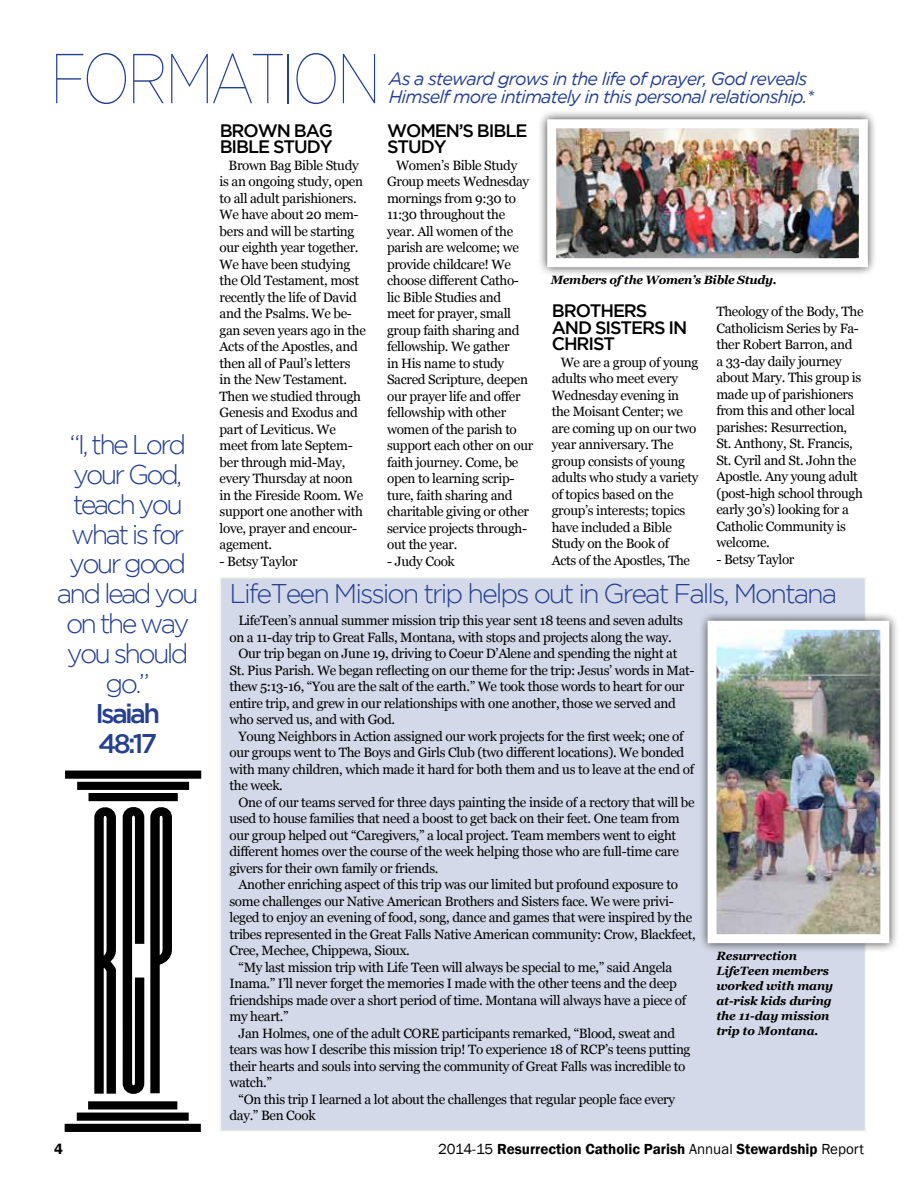
<style>
.page{position:relative;width:918px;height:1188px;background:#fff}
.page>*{position:absolute;margin:0;border:0;box-sizing:border-box;transform-origin:0 0}
.t1{font:100 70.5px "Gotham";letter-spacing:-.05em;color:#25408f;scale:.8 1}
.t2{font:300 27px/30px "Gotham";letter-spacing:-.1em;color:#25408f;text-align:center}
.t3{font:300 27px "Gotham";letter-spacing:-.075em;color:#25408f}
.t4{font:500 27px/30px "Gotham";letter-spacing:-.1em;color:#25408f}
.t5{font:italic 18px/18px "Gotham";letter-spacing:-.05em;color:#25408f}
.t6{font:500 18px/16.5px "Gotham";letter-spacing:-.06em;color:#000}
.t7{font:600 15px "Franklin Gothic";color:#000}
.t8{font:13.5px/16.5px "Georgia";letter-spacing:-.025em;color:#000}
.t9{font:italic 700 12px/15px "Georgia";letter-spacing:-.01em;color:#000}
.s1{font-weight:400}
</style>
<div class="page">
<div style="left:220px;top:577px;width:646px;height:555px;background:#d4d9e9"></div>
<div style="left:89px;top:793px;width:89px;height:8px;background:#000"></div>
<div style="left:77px;top:781px;width:112px;height:9px;background:#000"></div>
<div style="left:65px;top:770px;width:136px;height:9px;background:#000"></div>
<div style="left:88px;top:1101px;width:89px;height:9px;background:#000"></div>
<div style="left:77px;top:1112px;width:112px;height:9px;background:#000"></div>
<div style="left:65px;top:1123px;width:136px;height:9px;background:#000"></div>
<svg style="left:88px;top:809px;width:89px;height:293px"></svg>
<div style="left:537px;top:109px;width:341px;height:168px;background:#000;opacity:.75"></div>
<img style="left:557px;top:129px;width:301px;height:128px">
<div style="left:547px;top:119px;width:321px;height:148px;border:9px solid #fff"></div>
<div style="left:698px;top:611px;width:201px;height:342px;background:#000;opacity:.75"></div>
<img style="left:718px;top:631px;width:161px;height:302px">
<div style="left:708px;top:621px;width:181px;height:322px;border:9px solid #fff"></div>
<h1 class="t1" style="left:50px;top:41px;width:415px">FORMATION</h1>
<h3 class="t5" style="left:389px;top:70px;width:427px">As a steward grows in the life of prayer, God reveals<br>Himself more intimately in this personal relationship.*</h3>
<h2 class="t2" style="left:57px;top:429px;width:143px">“I, the Lord your God, teach you what is for your good and lead you on the way you should go.”</h2>
<h2 class="t4" style="left:95px;top:698px;width:66px">ISAIAH<br>48:17</h2>
<h3 class="t6" style="left:387px;top:122px;width:139px">WOMEN’S BIBLE<br>STUDY</h3>
<p class="t8" style="left:387px;top:157px;width:148px;text-indent:9px">Women’s Bible Study<br>Group meets Wednesday mornings from 9:30 to<br>11:30 throughout the year. All women of the parish are welcome; we provide childcare! We choose different Catho&shy;lic Bible Studies and<br>meet for prayer, small group faith sharing and fellowship. We gather<br>in His name to study<br>Sacred Scripture, deepen our prayer life and offer fellowship with other women of the parish to support each other on our faith journey. Come, be open to learning scrip&shy;ture, faith sharing and charitable giving or other service projects through&shy;out the year.</p>
<p class="t8" style="left:387px;top:553px;width:69px">- Judy Cook</p>
<h2 class="t3" style="left:230px;top:579px;width:609px">LifeTeen Mission trip helps out in Great Falls, Montana</h2>
<p class="t8" style="left:238px;top:613px;width:446px">LifeTeen’s annual summer mission trip this year sent 18 teens and seven adults</p>
<p class="t8" style="left:229px;top:629px;width:444px">on a 11-day trip to Great Falls, Montana, with stops and projects along the way.</p>
<p class="t8" style="left:238px;top:646px;width:440px">Our trip began on June 19, driving to Coeur D’Alene and spending the night at</p>
<p class="t8" style="left:229px;top:662px;width:467px">St. Pius Parish. We began reflecting on our theme for the trip: Jesus’ words in Mat-</p>
<p class="t8" style="left:229px;top:679px;width:456px">thew 5:13-16, “You are the salt of the earth.” We took those words to heart for our</p>
<p class="t8" style="left:229px;top:695px;width:448px">entire trip, and grew in our relationships with one another, those we served and</p>
<p class="t8" style="left:229px;top:712px;width:167px">who served us, and with God.</p>
<p class="t8" style="left:238px;top:728px;width:446px">Young Neighbors in Action assigned our work projects for the first week; one of</p>
<p class="t8" style="left:229px;top:745px;width:456px">our groups went to The Boys and Girls Club (two different locations). We bonded</p>
<p class="t8" style="left:229px;top:761px;width:466px">with many children, which made it hard for both them and us to leave at the end of</p>
<p class="t8" style="left:229px;top:778px;width:55px">the week.</p>
<p class="t8" style="left:238px;top:794px;width:458px">One of our teams served for three days painting the inside of a rectory that will be</p>
<p class="t8" style="left:229px;top:811px;width:452px">used to house families that need a boost to get back on their feet. One team from</p>
<p class="t8" style="left:229px;top:827px;width:448px">our group helped out “Caregivers,” a local project. Team members went to eight</p>
<p class="t8" style="left:229px;top:844px;width:451px">different homes over the course of the week helping those who are full-time care</p>
<p class="t8" style="left:229px;top:860px;width:211px">givers for their own family or friends.</p>
<p class="t8" style="left:238px;top:877px;width:441px">Another enriching aspect of this trip was our limited but profound exposure to</p>
<p class="t8" style="left:229px;top:893px;width:446px">some challenges our Native American Brothers and Sisters face. We were privi-</p>
<p class="t8" style="left:229px;top:910px;width:464px">leged to enjoy an evening of food, song, dance and games that were inspired by the</p>
<p class="t8" style="left:229px;top:926px;width:468px">tribes represented in the Great Falls Native American community: Crow, Blackfeet,</p>
<p class="t8" style="left:229px;top:943px;width:182px">Cree, Mechee, Chippewa, Sioux.</p>
<p class="t8" style="left:238px;top:959px;width:435px">“My last mission trip with Life Teen will always be special to me,” said Angela</p>
<p class="t8" style="left:229px;top:976px;width:449px">Inama.” I’ll never forget the memories I made with the other teens and the deep</p>
<p class="t8" style="left:229px;top:992px;width:458px">friendships made over a short period of time. Montana will always have a piece of</p>
<p class="t8" style="left:229px;top:1009px;width:61px">my heart.”</p>
<p class="t8" style="left:238px;top:1025px;width:438px">Jan Holmes, one of the adult CORE participants remarked, “Blood, sweat and</p>
<p class="t8" style="left:229px;top:1042px;width:463px">tears was how I describe this mission trip! To experience 18 of RCP’s teens putting</p>
<p class="t8" style="left:229px;top:1058px;width:457px">their hearts and souls into serving the community of Great Falls was incredible to</p>
<p class="t8" style="left:229px;top:1075px;width:44px">watch.”</p>
<p class="t8" style="left:238px;top:1091px;width:438px">“On this trip I learned a lot about the challenges that regular people face every</p>
<p class="t8" style="left:229px;top:1108px;width:88px">day.” Ben Cook</p>
<h3 class="t6" style="left:220px;top:122px;width:115px">BROWN BAG<br>BIBLE STUDY</h3>
<p class="t8" style="left:220px;top:157px;width:148px;text-indent:9px">Brown Bag Bible Study is an ongoing study, open to all adult parishioners.<br>We have about 20 mem&shy;bers and will be starting our eighth year together.<br>We have been studying the Old Testament, most recently the life of David and the Psalms. We be&shy;gan seven years ago in the<br>Acts of the Apostles, and then all of Paul’s letters<br>in the New Testament.<br>Then we studied through<br>Genesis and Exodus and part of Leviticus. We meet from late Septem&shy;ber through mid-May, every Thursday at noon in the Fireside Room. We support one another with love, prayer and encour&shy;agement.</p>
<p class="t8" style="left:220px;top:553px;width:80px">- Betsy Taylor</p>
<p class="t9" style="left:551px;top:272px;width:227px">Members of the Women’s Bible Study.</p>
<p class="t8" style="left:716px;top:304px;width:149px">Theology of the Body, The<br>Catholicism Series by Fa&shy;ther Robert Barron, and<br>a 33-day daily journey about Mary. This group is made up of parishioners from this and other local parishes: Resurrection,<br>St. Anthony, St. Francis,<br>St. Cyril and St. John the<br>Apostle. Any young adult (post-high school through early 30’s) looking for a<br>Catholic Community is welcome.</p>
<p class="t8" style="left:716px;top:551px;width:80px">- Betsy Taylor</p>
<h3 class="t6" style="left:552px;top:302px;width:65px">BROTHERS<br>AND SISTERS</h3>
<h3 class="t6" style="left:669px;top:319px;width:20px">IN</h3>
<h3 class="t6" style="left:552px;top:335px;width:23px">CHRIST</h3>
<p class="t8" style="left:552px;top:354px;width:148px;text-indent:9px">We are a group of young adults who meet every<br>Wednesday evening in the Moisant Center; we are coming up on our two year anniversary. The group consists of young adults who study a variety of topics based on the group’s interests; topics have included a Bible<br>Study on the Book of<br>Acts of the Apostles, The</p>
<p class="t9" style="left:716px;top:949px;width:118px">Resurrection<br>LifeTeen members worked with many at-risk kids during the 11-day mission trip to Montana.</p>
<p class="t7" style="left:54px;top:1139px;width:10px">4</p>
<p class="t7" style="left:438px;top:1139px;width:427px"><span class="s1">2014-15</span> Resurrection Catholic Parish <span class="s1">Annual</span> Stewardship <span class="s1">Report</span></p>
</div>
